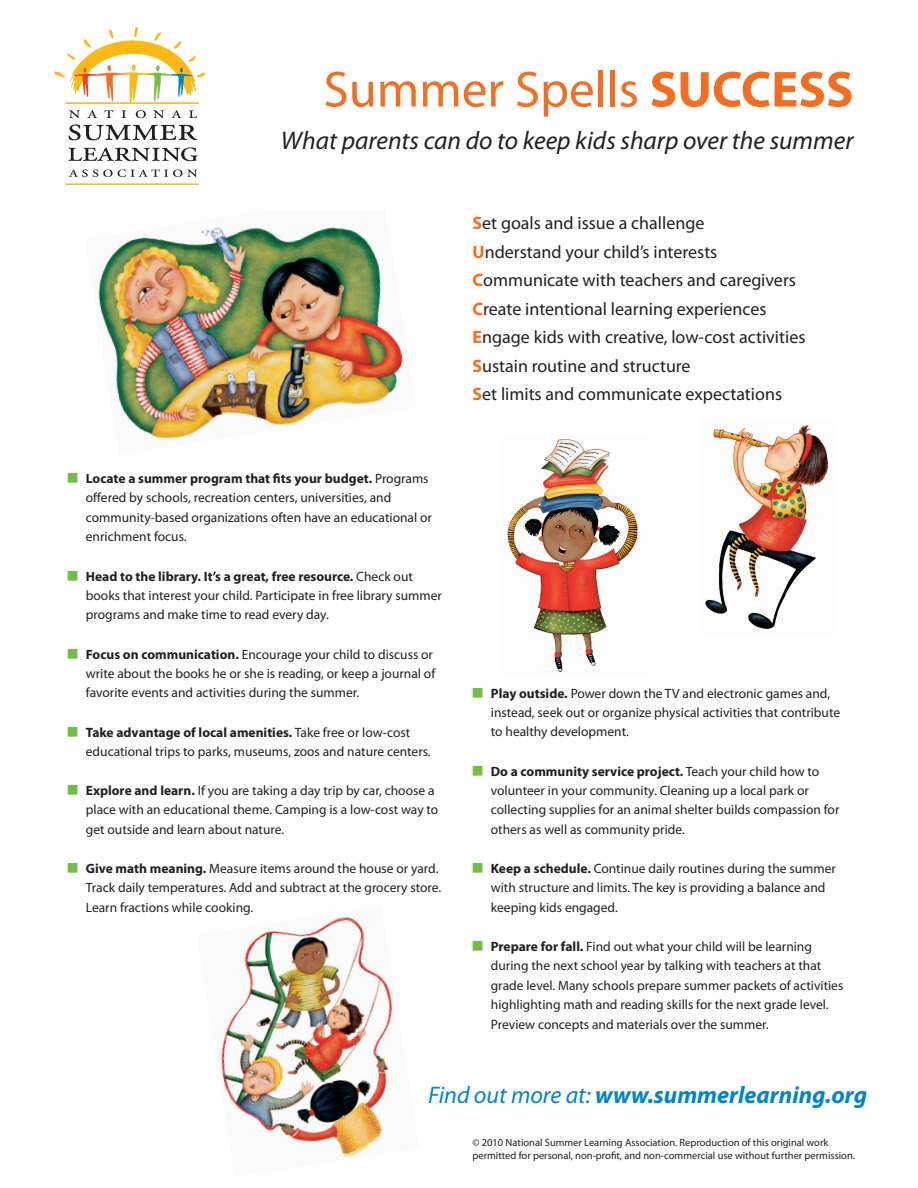
<style>
.page{position:relative;width:918px;height:1188px;background:#fff}
.page>*{position:absolute;margin:0;border:0;box-sizing:border-box;transform-origin:0 0}
.t1{font:51px "Myriad Pro";color:#f36e21}
.t2{font:italic 25.5px "Myriad Pro";color:#231f20}
.t3{font:italic 700 24px "Myriad Pro";color:#0084ca}
.t4{font:18px/28.5px "Myriad Pro";color:#231f20}
.t5{font:13.5px/19.5px "Myriad Pro";color:#231f20}
.t6{font:10.5px/12.6px "Myriad Pro";color:#231f20}
.s1{font-weight:700}
.s2{color:#71bf44}
.s3{font-weight:700;color:#f36e21}
.s4{font-weight:400}
</style>
<div class="page">
<img style="left:221px;top:917px;width:172px;height:240px">
<img style="left:507px;top:439px;width:131px;height:233px">
<img style="left:705px;top:425px;width:124px;height:204px">
<img style="left:98px;top:227px;width:305px;height:212px">
<svg style="left:69px;top:124px;width:129px;height:16px"></svg>
<svg style="left:68px;top:147px;width:130px;height:14px"></svg>
<svg style="left:69px;top:169px;width:128px;height:8px"></svg>
<svg style="left:54px;top:27px;width:151px;height:91px"></svg>
<hr style="left:65px;top:183px;width:134px;height:2px;background:#fcb814">
<hr style="left:65px;top:102px;width:134px;height:2px;background:#fcb814">
<h1 class="t1" style="left:324px;top:70px;width:531px">Summer Spells <span class="s1">SUCCESS</span></h1>
<h2 class="t2" style="left:281px;top:130px;width:574px">What parents can do to keep kids sharp over the summer</h2>
<p class="t5" style="left:86px;top:470px;width:348px;text-indent:-18px"><span class="s2">■</span> <span class="s1">Locate a summer program that fits your budget.</span> Programs offered by schools, recreation centers, universities, and community-based organizations often have an educational or enrichment focus.</p>
<p class="t5" style="left:86px;top:567px;width:358px;text-indent:-18px"><span class="s2">■</span> <span class="s1">Head to the library. It’s a great, free resource.</span> Check out books that interest your child. Participate in free library summer programs and make time to read every day.</p>
<p class="t5" style="left:86px;top:645px;width:351px;text-indent:-18px"><span class="s2">■</span> <span class="s1">Focus on communication.</span> Encourage your child to discuss or write about the books he or she is reading, or keep a journal of favorite events and activities during the summer.</p>
<p class="t5" style="left:86px;top:723px;width:346px;text-indent:-18px"><span class="s2">■</span> <span class="s1">Take advantage of local amenities.</span> Take free or low-cost educational trips to parks, museums, zoos and nature centers.</p>
<p class="t5" style="left:86px;top:782px;width:354px;text-indent:-18px"><span class="s2">■</span> <span class="s1">Explore and learn.</span> If you are taking a day trip by car, choose a place with an educational theme. Camping is a low-cost way to get outside and learn about nature.</p>
<p class="t5" style="left:86px;top:860px;width:357px;text-indent:-18px"><span class="s2">■</span> <span class="s1">Give math meaning.</span> Measure items around the house or yard.<br>Track daily temperatures. Add and subtract at the grocery store.<br>Learn fractions while cooking.</p>
<p class="t4" style="left:472px;top:210px;width:335px"><span class="s3">S</span>et goals and issue a challenge<br><span class="s3">U</span>nderstand your child’s interests <span class="s3">C</span>ommunicate with teachers and caregivers <span class="s3">C</span>reate intentional learning experiences <span class="s3">E</span>ngage kids with creative, low-cost activities <span class="s3">S</span>ustain routine and structure<br><span class="s3">S</span>et limits and communicate expectations</p>
<p class="t5" style="left:491px;top:684px;width:351px;text-indent:-18px"><span class="s2">■</span> <span class="s1">Play outside.</span> Power down the TV and electronic games and, instead, seek out or organize physical activities that contribute to healthy development.</p>
<p class="t5" style="left:491px;top:762px;width:350px;text-indent:-18px"><span class="s2">■</span> <span class="s1">Do a community service project.</span> Teach your child how to volunteer in your community. Cleaning up a local park or collecting supplies for an animal shelter builds compassion for others as well as community pride.</p>
<p class="t5" style="left:491px;top:860px;width:347px;text-indent:-18px"><span class="s2">■</span> <span class="s1">Keep a schedule.</span> Continue daily routines during the summer with structure and limits. The key is providing a balance and keeping kids engaged.</p>
<p class="t5" style="left:491px;top:938px;width:354px;text-indent:-18px"><span class="s2">■</span> <span class="s1">Prepare for fall.</span> Find out what your child will be learning during the next school year by talking with teachers at that grade level. Many schools prepare summer packets of activities highlighting math and reading skills for the next grade level.<br>Preview concepts and materials over the summer.</p>
<h3 class="t3" style="left:428px;top:1086px;width:441px"><span class="s4">Find out more at:</span> www.summerlearning.org</h3>
<p class="t6" style="left:472px;top:1137px;width:384px">© 2010 National Summer Learning Association. Reproduction of this original work permitted for personal, non-profit, and non-commercial use without further permission.</p>
</div>
